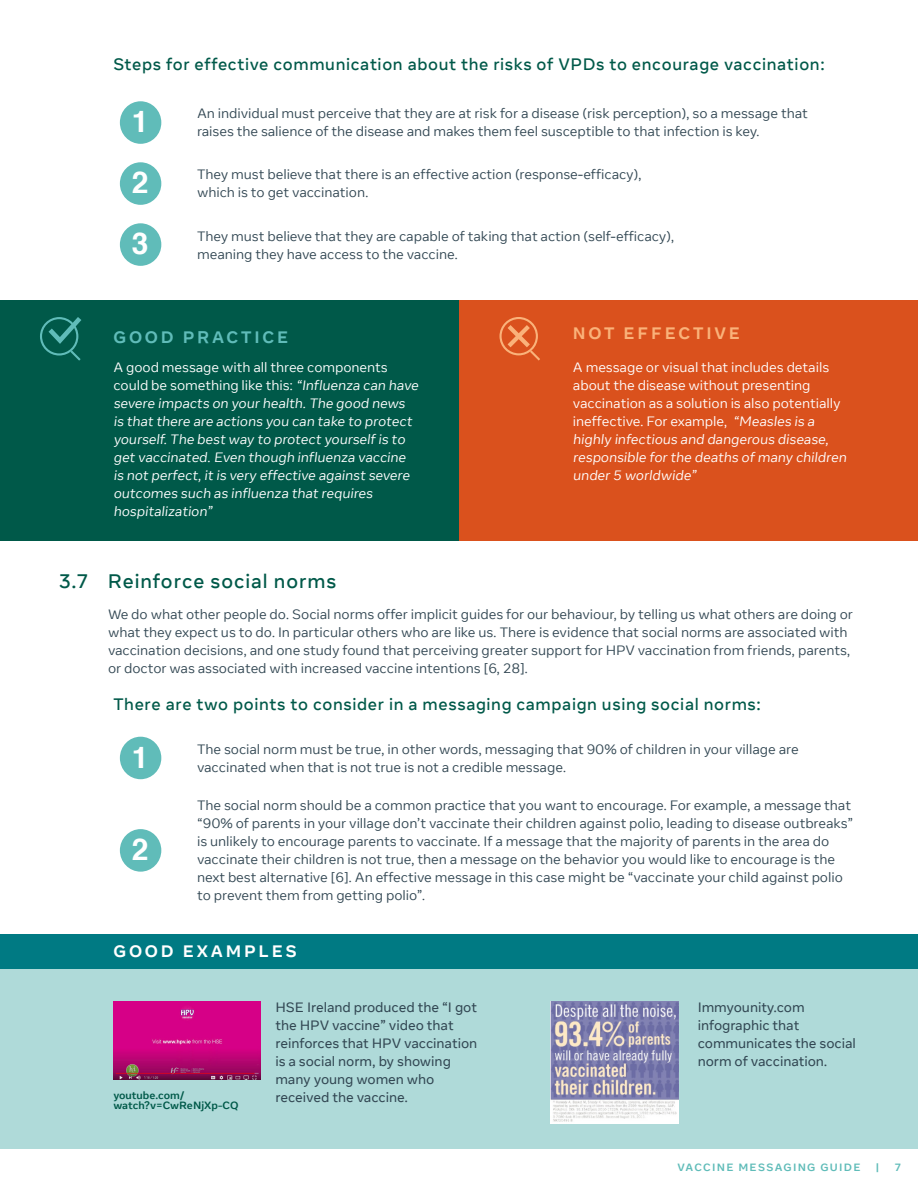
<style>
.page{position:relative;width:918px;height:1188px;background:#fff}
.page>*{position:absolute;margin:0;border:0;box-sizing:border-box;transform-origin:0 0}
.t1{font:700 30px "Helvetica";color:#fff}
.t2{font:500 19.5px "Optimistic Display";letter-spacing:.05em;color:#005949}
.t3{font:500 16.5px "Optimistic Display";letter-spacing:.04em;color:#005949}
.t4{font:700 16.5px "Optimistic Display";letter-spacing:.17em;color:#60bcb9}
.t5{font:700 16.5px "Optimistic Display";letter-spacing:.17em;color:#fff}
.t6{font:700 16.5px "Optimistic Display";letter-spacing:.17em;color:#fab27a}
.t7{font:300 13.5px/18px "Optimistic Text";letter-spacing:-.005em;color:#324753}
.t8{font:300 13.5px/18px "Optimistic Text";letter-spacing:-.005em;color:#fff}
.t9{font:13.5px/18px "Optimistic Text";letter-spacing:-.005em;color:#324753}
.t10{font:700 10.5px/10.5px "Optimistic Text";color:#005949}
.t11{font:700 10.5px "Optimistic Text";letter-spacing:.12em;color:#60bcb9}
</style>
<div class="page">
<div style="left:0;top:961px;width:918px;height:188px;background:#afdad9"></div>
<div style="left:0;top:934px;width:918px;height:35px;background:#007a83"></div>
<div style="left:0;top:300px;width:477px;height:241px;background:#005949"></div>
<div style="left:459px;top:300px;width:459px;height:241px;background:#da511d"></div>
<svg style="left:40px;top:317px;width:41px;height:44px"></svg>
<svg style="left:499px;top:317px;width:41px;height:44px"></svg>
<img style="left:113px;top:1002px;width:147px;height:78px">
<img style="left:550px;top:1002px;width:128px;height:122px">
<div style="left:120px;top:101px;width:41px;height:43px;background:#60bcb9;border-radius:50%"></div>
<div style="left:120px;top:737px;width:41px;height:42px;background:#60bcb9;border-radius:50%"></div>
<div style="left:120px;top:162px;width:41px;height:43px;background:#60bcb9;border-radius:50%"></div>
<div style="left:120px;top:829px;width:41px;height:43px;background:#60bcb9;border-radius:50%"></div>
<div style="left:120px;top:223px;width:41px;height:43px;background:#60bcb9;border-radius:50%"></div>
<p class="t3" style="left:113px;top:54px;width:713px">Steps for effective communication about the risks of VPDs to encourage vaccination:</p>
<p class="t1" style="left:132px;top:98px;width:18px">1</p>
<p class="t7" style="left:197px;top:105px;width:612px">An individual must perceive that they are at risk for a disease (risk perception), so a message that raises the salience of the disease and makes them feel susceptible to that infection is key.</p>
<p class="t1" style="left:132px;top:159px;width:18px">2</p>
<p class="t7" style="left:197px;top:166px;width:446px">They must believe that there is an effective action (response-efficacy), which is to get vaccination.</p>
<p class="t1" style="left:132px;top:220px;width:18px">3</p>
<p class="t7" style="left:197px;top:227px;width:479px">They must believe that they are capable of taking that action (self-efficacy), meaning they have access to the vaccine.</p>
<p class="t4" style="left:113px;top:326px;width:176px">GOOD PRACTICE</p>
<p class="t6" style="left:573px;top:323px;width:169px">NOT EFFECTIVE</p>
<p class="t8" style="left:113px;top:358px;width:309px">A good message with all three components could be something like this: “Influenza can have severe impacts on your health.The good news is that there are actions you can take to protect yourself.The best way to protect yourself is to get vaccinated.Even though influenza vaccine is not perfect,it is very effective against severe outcomes such as influenza that requires hospitalization”</p>
<p class="t8" style="left:573px;top:358px;width:277px">A message or visual that includes details about the disease without presenting vaccination as a solution is also potentially ineffective. For example, “Measles is a highly infectious and dangerous disease, responsible for the deaths of many children under 5 worldwide”</p>
<p class="t2" style="left:59px;top:570px;width:279px">3.7 Reinforce social norms</p>
<p class="t7" style="left:108px;top:606px;width:747px">We do what other people do. Social norms offer implicit guides for our behaviour, by telling us what others are doing or what they expect us to do. In particular others who are like us. There is evidence that social norms are associated with vaccination decisions, and one study found that perceiving greater support for HPV vaccination from friends, parents, or doctor was associated with increased vaccine intentions [6, 28].</p>
<p class="t3" style="left:113px;top:695px;width:649px">There are two points to consider in a messaging campaign using social norms:</p>
<p class="t1" style="left:132px;top:733px;width:18px">1</p>
<p class="t1" style="left:132px;top:825px;width:18px">2</p>
<p class="t7" style="left:197px;top:740px;width:603px">The social norm must be true, in other words, messaging that 90% of children in your village are vaccinated when that is not true is not a credible message.</p>
<p class="t7" style="left:197px;top:797px;width:658px">The social norm should be a common practice that you want to encourage. For example, a message that “90% of parents in your village don’t vaccinate their children against polio, leading to disease outbreaks” is unlikely to encourage parents to vaccinate. If a message that the majority of parents in the area do vaccinate their children is not true, then a message on the behavior you would like to encourage is the next best alternative [6]. An effective message in this case might be “vaccinate your child against polio to prevent them from getting polio”.</p>
<p class="t5" style="left:113px;top:941px;width:185px">GOOD EXAMPLES</p>
<p class="t10" style="left:113px;top:1090px;width:127px">youtube.com/ watch?v=CwReNjXp-CQ</p>
<p class="t9" style="left:275px;top:998px;width:203px">HSE Ireland produced the “I got the HPV vaccine” video that reinforces that HPV vaccination is a social norm, by showing many young women who received the vaccine.</p>
<p class="t9" style="left:698px;top:998px;width:160px">Immyounity.com infographic that communicates the social norm of vaccination.</p>
<p class="t11" style="left:678px;top:1161px;width:184px">VACCINE MESSAGING GUIDE</p>
<p class="t11" style="left:876px;top:1161px;width:5px">|</p>
<p class="t11" style="left:895px;top:1161px;width:8px">7</p>
</div>
